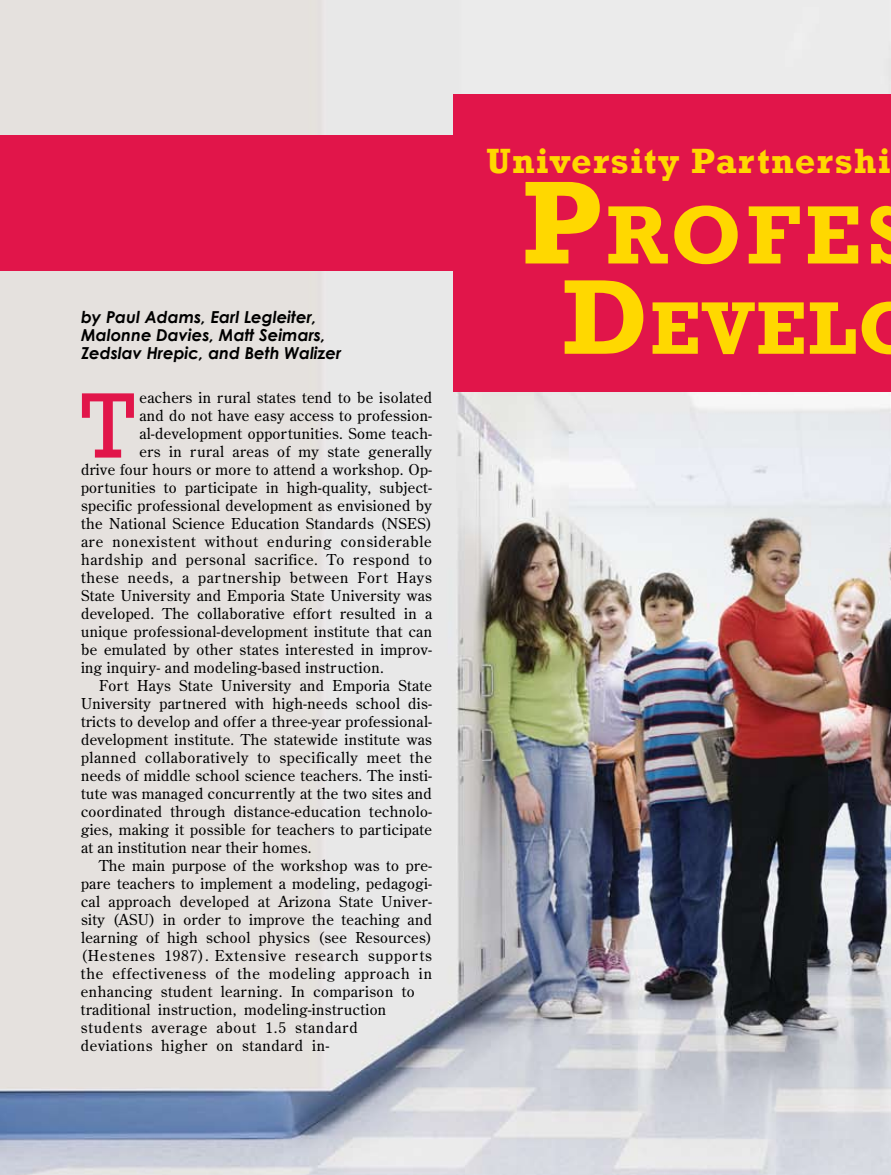
<style>
.page{position:relative;width:891px;height:1175px;background:#fff}
.page>*{position:absolute;margin:0;border:0;box-sizing:border-box;transform-origin:0 0}
.t1{font:94.5px "Rockwell";color:#e1154a}
.t2{font:700 84px "Rockwell";letter-spacing:.055em;color:#ffd800}
.t3{font:700 75.6px "Rockwell";letter-spacing:.02em;color:#ffd800}
.t4{font:700 36px "Rockwell";letter-spacing:.035em;color:#ffd800}
.t5{font:italic 700 16.5px/18px "Century Gothic";color:#000}
.t6{font:15px "Century Old Style Std";letter-spacing:.025em;color:#000}
.t7{font:15px "Century Old Style Std";letter-spacing:.045em;color:#000}
.t8{font:15px "Century Old Style Std";letter-spacing:.05em;color:#000}
.t9{font:15px "Century Old Style Std";letter-spacing:.065em;color:#000}
.t10{font:15px "Century Old Style Std";letter-spacing:.055em;color:#000}
.t11{font:15px "Century Old Style Std";letter-spacing:.06em;color:#000}
.s1{font-size:120px}
.s2{font-size:108px}
</style>
<div class="page">
<img style="left:0;top:0;width:891px;height:1174px">
<div style="left:454px;top:94px;width:437px;height:298px;background:#e1154a"></div>
<div style="left:0;top:135px;width:891px;height:135px;background:#e1154a"></div>
<p class="t5" style="left:81px;top:307px;width:262px">by Paul Adams, Earl Legleiter,<br>Malonne Davies, Matt Seimars,<br>Zedslav Hrepic, and Beth Walizer</p>
<p class="t6" style="left:140px;top:388px;width:294px">eachers in rural states tend to be isolated</p>
<p class="t6" style="left:140px;top:406px;width:294px">and do not have easy access to profession-</p>
<p class="t6" style="left:140px;top:424px;width:294px">al-development opportunities. Some teach-</p>
<p class="t6" style="left:140px;top:442px;width:294px">ers in rural areas of my state generally</p>
<p class="t6" style="left:81px;top:460px;width:353px">drive four hours or more to attend a workshop. Op-</p>
<p class="t6" style="left:81px;top:478px;width:352px">portunities to participate in high-quality, subject-</p>
<p class="t6" style="left:81px;top:496px;width:353px">specific professional development as envisioned by</p>
<p class="t6" style="left:81px;top:514px;width:353px">the National Science Education Standards (NSES)</p>
<p class="t8" style="left:81px;top:532px;width:352px">are nonexistent without enduring considerable</p>
<p class="t7" style="left:81px;top:550px;width:352px">hardship and personal sacrifice. To respond to</p>
<p class="t7" style="left:81px;top:568px;width:352px">these needs, a partnership between Fort Hays</p>
<p class="t6" style="left:81px;top:586px;width:352px">State University and Emporia State University was</p>
<p class="t6" style="left:81px;top:604px;width:353px">developed. The collaborative effort resulted in a</p>
<p class="t6" style="left:81px;top:622px;width:352px">unique professional-development institute that can</p>
<p class="t6" style="left:81px;top:640px;width:352px">be emulated by other states interested in improv-</p>
<p class="t6" style="left:81px;top:658px;width:304px">ing inquiry- and modeling-based instruction.</p>
<p class="t6" style="left:99px;top:676px;width:335px">Fort Hays State University and Emporia State</p>
<p class="t6" style="left:81px;top:694px;width:352px">University partnered with high-needs school dis-</p>
<p class="t6" style="left:81px;top:712px;width:352px">tricts to develop and offer a three-year professional-</p>
<p class="t6" style="left:81px;top:730px;width:352px">development institute. The statewide institute was</p>
<p class="t7" style="left:81px;top:748px;width:353px">planned collaboratively to specifically meet the</p>
<p class="t6" style="left:81px;top:766px;width:353px">needs of middle school science teachers. The insti-</p>
<p class="t6" style="left:81px;top:784px;width:352px">tute was managed concurrently at the two sites and</p>
<p class="t6" style="left:81px;top:802px;width:353px">coordinated through distance-education technolo-</p>
<p class="t6" style="left:81px;top:820px;width:353px">gies, making it possible for teachers to participate</p>
<p class="t6" style="left:81px;top:838px;width:232px">at an institution near their homes.</p>
<p class="t6" style="left:99px;top:856px;width:334px">The main purpose of the workshop was to pre-</p>
<p class="t6" style="left:81px;top:874px;width:353px">pare teachers to implement a modeling, pedagogi-</p>
<p class="t6" style="left:81px;top:892px;width:353px">cal approach developed at Arizona State Univer-</p>
<p class="t6" style="left:81px;top:910px;width:353px">sity (ASU) in order to improve the teaching and</p>
<p class="t6" style="left:81px;top:928px;width:353px">learning of high school physics (see Resources)</p>
<p class="t9" style="left:81px;top:946px;width:353px">(Hestenes 1987). Extensive research supports</p>
<p class="t10" style="left:81px;top:964px;width:352px">the effectiveness of the modeling approach in</p>
<p class="t6" style="left:81px;top:982px;width:335px">enhancing student learning. In comparison to</p>
<p class="t6" style="left:81px;top:1000px;width:307px">traditional instruction, modeling-instruction</p>
<p class="t11" style="left:81px;top:1018px;width:278px">students average about 1.5 standard</p>
<p class="t7" style="left:81px;top:1036px;width:250px">deviations higher on standard in-</p>
<h1 class="t1" style="left:81px;top:371px;width:56px">T</h1>
<h3 class="t4" style="left:486px;top:139px;width:406px">University Partnershi</h3>
<h2 class="t2" style="left:522px;top:184px;width:391px"><span class="s1">P</span>ROFES</h2>
<h3 class="t3" style="left:562px;top:282px;width:362px"><span class="s2">D</span>EVELO</h3>
</div>
